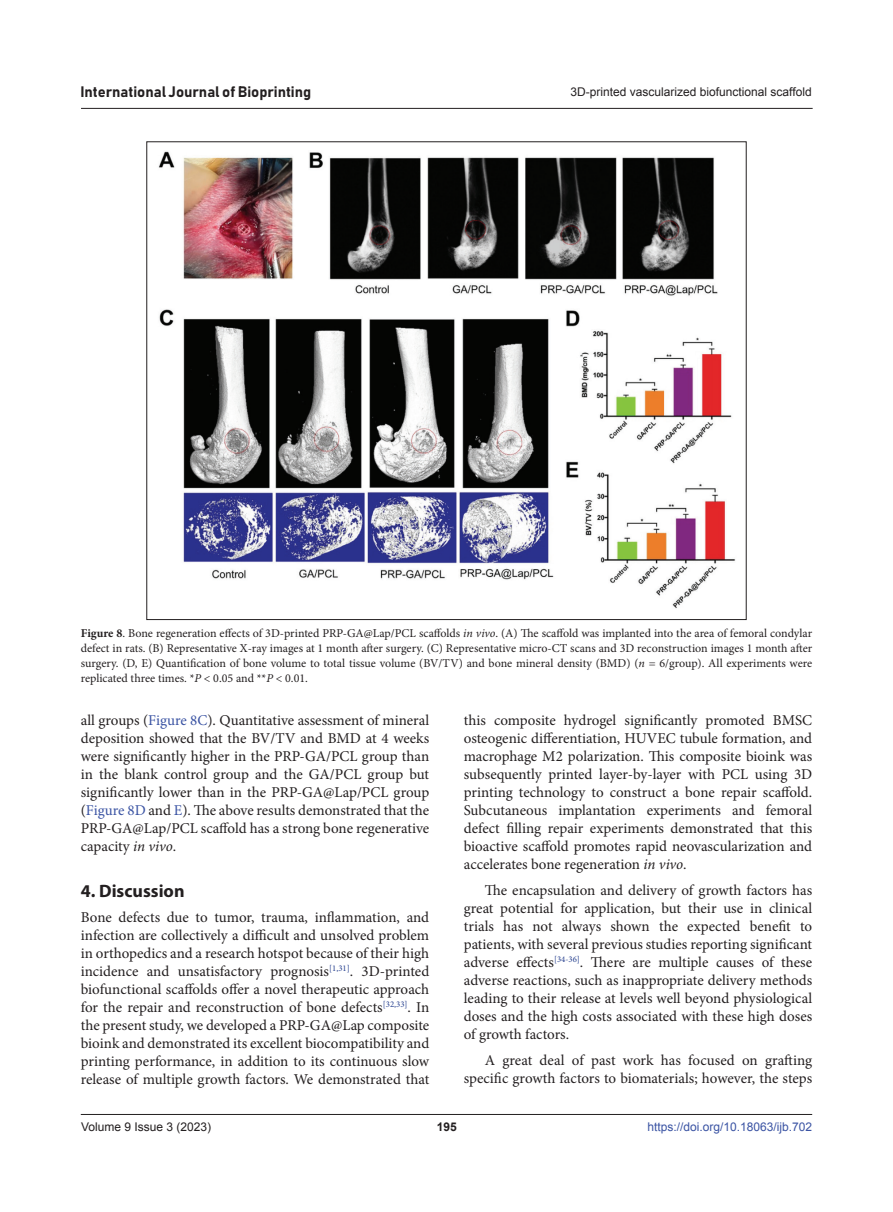
<style>
.page{position:relative;width:893px;height:1212px;background:#fff}
.page>*{position:absolute;margin:0;border:0;box-sizing:border-box;transform-origin:0 0}
.Head1{font:700 18px "Myriad Pro";color:#231f20}
.body_text_first{font:15px/18px "Minion Pro";color:#231f20;text-align:justify}
.body_text{font:15px/18px "Minion Pro";color:#231f20;text-align:justify}
.t1{font:15px "Bahnschrift";color:#231f20}
.figLends{font:12px/15px "Minion Pro";color:#231f20;text-align:justify}
.t2{font:12px "Arial";color:#231f20}
.t3{font:12px "Arial";color:#3a53a3}
.t4{font:700 12px "Arial";color:#231f20}
.s1{font-weight:700}
.s2{font-style:italic}
.s3{color:#3a53a3}
</style>
<div class="page">
<hr style="left:81px;top:1114px;width:731px;height:1px;background:#231f20">
<hr style="left:81px;top:108px;width:732px;height:1px;background:#231f20">
<img style="left:158px;top:151px;width:578px;height:458px">
<p class="t1" style="left:80px;top:83px;width:232px">International Journal of Bioprinting</p>
<p class="t2" style="left:570px;top:84px;width:243px">3D-printed vascularized biofunctional scaffold</p>
<p class="figLends" style="left:81px;top:626px;width:733px"><span class="s1">Figure 8</span>. Bone regeneration effects of 3D-printed PRP-GA@Lap/PCL scaffolds <span class="s2">in vivo</span>. (A) The scaffold was implanted into the area of femoral condylar defect in rats. (B) Representative X-ray images at 1 month after surgery. (C) Representative micro-CT scans and 3D reconstruction images 1 month after surgery. (D, E) Quantification of bone volume to total tissue volume (BV/TV) and bone mineral density (BMD) (<span class="s2">n</span> = 6/group). All experiments were replicated three times. *<span class="s2">P</span> &lt; 0.05 and **<span class="s2">P</span> &lt; 0.01.</p>
<p class="body_text_first" style="left:81px;top:711px;width:350px">all groups (<span class="s3">Figure 8C</span>). Quantitative assessment of mineral deposition showed that the BV/TV and BMD at 4 weeks were significantly higher in the PRP-GA/PCL group than in the blank control group and the GA/PCL group but significantly lower than in the PRP-GA@Lap/PCL group (<span class="s3">Figure 8D</span> and <span class="s3">E</span>). The above results demonstrated that the PRP-GA@Lap/PCL scaffold has a strong bone regenerative capacity <span class="s2">in vivo</span>.</p>
<p class="Head1" style="left:81px;top:879px;width:105px">4. Discussion</p>
<p class="body_text_first" style="left:81px;top:908px;width:350px">Bone defects due to tumor, trauma, inflammation, and infection are collectively a difficult and unsolved problem in orthopedics and a research hotspot because of their high incidence and unsatisfactory prognosis<sup>[1,31]</sup>. 3D-printed biofunctional scaffolds offer a novel therapeutic approach for the repair and reconstruction of bone defects<sup>[32,33]</sup>. In the present study, we developed a PRP-GA@Lap composite bioink and demonstrated its excellent biocompatibility and printing performance, in addition to its continuous slow release of multiple growth factors. We demonstrated that</p>
<p class="body_text_first" style="left:464px;top:711px;width:350px">this composite hydrogel significantly promoted BMSC osteogenic differentiation, HUVEC tubule formation, and macrophage M2 polarization. This composite bioink was subsequently printed layer-by-layer with PCL using 3D printing technology to construct a bone repair scaffold.<br>Subcutaneous implantation experiments and femoral defect filling repair experiments demonstrated that this bioactive scaffold promotes rapid neovascularization and accelerates bone regeneration <span class="s2">in vivo</span>.</p>
<p class="body_text" style="left:464px;top:881px;width:350px;text-indent:21px">The encapsulation and delivery of growth factors has great potential for application, but their use in clinical trials has not always shown the expected benefit to patients, with several previous studies reporting significant adverse effects<sup>[34-36]</sup>. There are multiple causes of these adverse reactions, such as inappropriate delivery methods leading to their release at levels well beyond physiological doses and the high costs associated with these high doses of growth factors.</p>
<p class="body_text" style="left:464px;top:1052px;width:350px;text-align:right">A great deal of past work has focused on grafting specific growth factors to biomaterials; however, the steps</p>
<p class="t2" style="left:81px;top:1119px;width:132px">Volume 9 Issue 3 (2023)</p>
<p class="t4" style="left:437px;top:1119px;width:22px">195</p>
<p class="t3" style="left:647px;top:1119px;width:166px">https://doi.org/10.18063/ijb.702</p>
</div>
